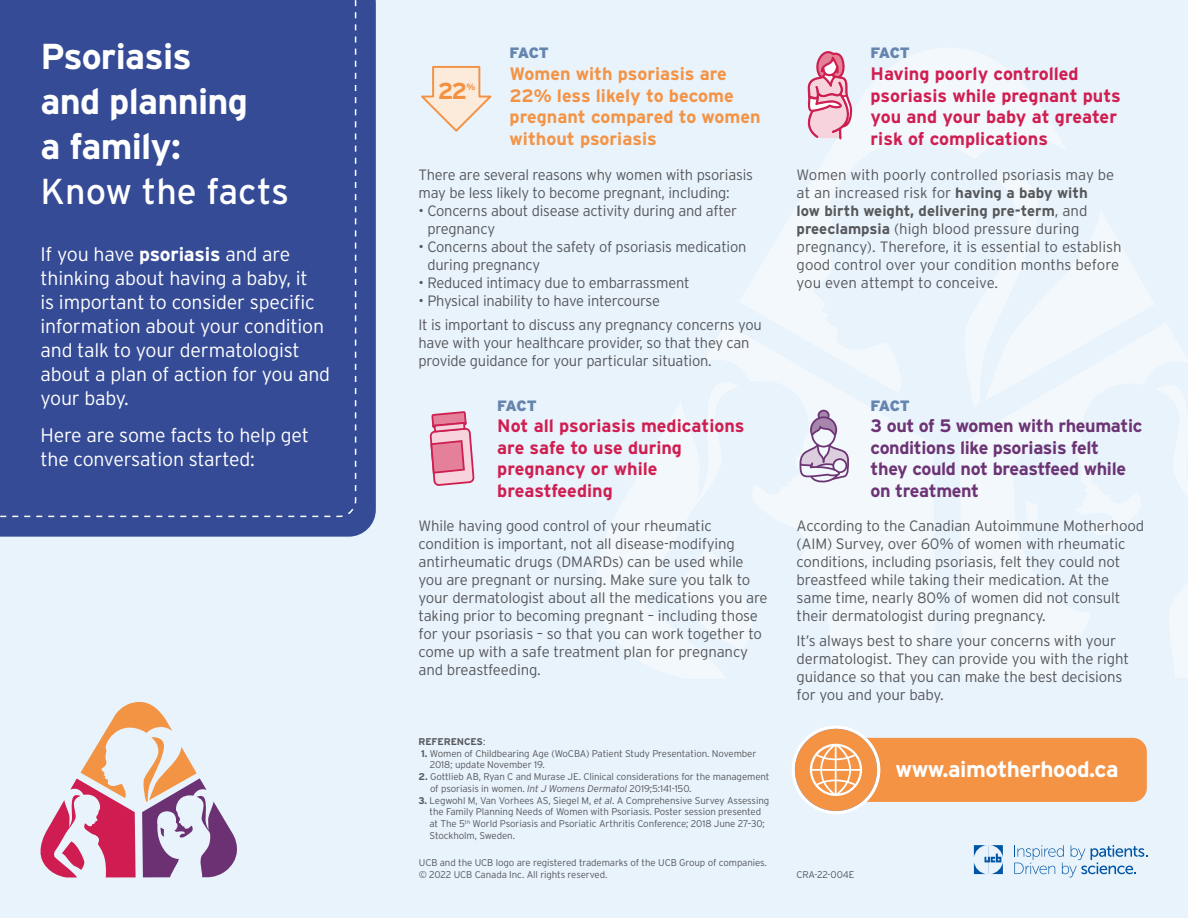
<style>
.page{position:relative;width:1188px;height:918px;background:#e8f3fc}
.page>*{position:absolute;margin:0;border:0;box-sizing:border-box;transform-origin:0 0}
.t1{font:700 36px/45px "Interstate";letter-spacing:-.02em;color:#fff}
.t2{font:700 22.95px "Interstate";color:#f39143}
.t3{font:700 22.5px "Interstate";letter-spacing:-.02em;color:#fff}
.t4{font:300 19.5px/24px "Interstate";letter-spacing:-.01em;color:#fff}
.t5{font:700 18px/21.6px "Interstate";color:#d01e51}
.t6{font:700 18px/21.6px "Interstate";letter-spacing:-.02em;color:#6c3474}
.t7{font:700 18px/21.6px "Interstate";color:#f49344}
.t8{font:300 15px/18px "Interstate";letter-spacing:-.01em;color:#57585a}
.t9{font:900 15px "Interstate";letter-spacing:-.03em;color:#6685ae}
.t10{font:300 9.75px/11.7px "Interstate";letter-spacing:-.01em;color:#57585a}
.t11{font:700 9.75px "Interstate";letter-spacing:-.01em;color:#57585a}
.t12{font:700 9px "Interstate";color:#f39143}
.s1{font-weight:400}
.s2{font-weight:700}
.s3{font-weight:300}
.s4{font-style:italic}
</style>
<div class="page">
<svg style="left:740px;top:48px;width:325px;height:275px"></svg>
<svg style="left:704px;top:323px;width:232px;height:355px;fill:#f3f8fd"></svg>
<svg style="left:596px;top:374px;width:143px;height:304px"></svg>
<svg style="left:672px;top:549px;width:81px;height:103px"></svg>
<svg style="left:962px;top:170px;width:226px;height:508px"></svg>
<div style="left:0;top:0;width:376px;height:537px;background:#354b96"></div>
<svg style="left:974px;top:845px;width:29px;height:29px"></svg>
<svg style="left:1014px;top:845px;width:134px;height:33px"></svg>
<div style="left:817px;top:738px;width:330px;height:64px;background:#f49344;border-radius:14px"></div>
<svg style="left:793px;top:727px;width:86px;height:86px"></svg>
<div style="left:795px;top:729px;width:82px;height:82px;background:#f49344;border-radius:50%"></div>
<svg style="left:810px;top:744px;width:52px;height:52px"></svg>
<div style="left:792px;top:726px;width:88px;height:88px;border:3px solid #fff;border-radius:50%"></div>
<svg style="left:40px;top:702px;width:197px;height:176px"></svg>
<div style="left:0;top:0;width:357px;height:518px;background:#354b96"></div>
<svg style="left:429px;top:411px;width:46px;height:75px"></svg>
<svg style="left:421px;top:66px;width:71px;height:66px"></svg>
<svg style="left:799px;top:409px;width:51px;height:76px"></svg>
<svg style="left:807px;top:51px;width:46px;height:88px"></svg>
<p class="t1" style="left:40px;top:34px;width:153px">Psoriasis</p>
<p class="t1" style="left:40px;top:79px;width:250px">and planning<br>a family:<br><span class="s1">Know the facts</span></p>
<p class="t4" style="left:40px;top:242px;width:291px">If you have <span class="s2">psoriasis</span> and are thinking about having a baby, it<br>is important to consider specific information about your condition and talk to your dermatologist about a plan of action for you and your baby.</p>
<p class="t4" style="left:40px;top:423px;width:270px">Here are some facts to help get the conversation started:</p>
<p class="t2" style="left:438px;top:78px;width:31px">22</p>
<p class="t12" style="left:466px;top:82px;width:10px">%</p>
<p class="t9" style="left:510px;top:44px;width:41px">FACT</p>
<p class="t7" style="left:510px;top:63px;width:253px">Women with psoriasis are<br>22% less likely to become pregnant compared to women without psoriasis</p>
<p class="t8" style="left:418px;top:165px;width:336px">There are several reasons why women with psoriasis may be less likely to become pregnant, including:</p>
<p class="t8" style="left:427px;top:201px;width:311px;text-indent:-9px">• Concerns about disease activity during and after pregnancy</p>
<p class="t8" style="left:427px;top:237px;width:321px;text-indent:-9px">• Concerns about the safety of psoriasis medication during pregnancy</p>
<p class="t8" style="left:418px;top:273px;width:273px">• Reduced intimacy due to embarrassment</p>
<p class="t8" style="left:418px;top:291px;width:243px">• Physical inability to have intercourse</p>
<p class="t8" style="left:418px;top:316px;width:345px">It is important to discuss any pregnancy concerns you have with your healthcare provider, so that they can provide guidance for your particular situation.</p>
<p class="t9" style="left:497px;top:397px;width:41px">FACT</p>
<p class="t5" style="left:497px;top:415px;width:249px">Not all psoriasis medications are safe to use during pregnancy or while breastfeeding</p>
<p class="t8" style="left:418px;top:517px;width:351px">While having good control of your rheumatic condition is important, not all disease-modifying antirheumatic drugs (DMARDs) can be used while you are pregnant or nursing. Make sure you talk to your dermatologist about all the medications you are taking prior to becoming pregnant – including those for your psoriasis – so that you can work together to come up with a safe treatment plan for pregnancy and breastfeeding.</p>
<p class="t11" style="left:418px;top:736px;width:68px">REFERENCES<span class="s3">:</span></p>
<p class="t10" style="left:430px;top:747px;width:328px;text-indent:-9px"><span class="s2">1.</span> Women of Childbearing Age (WoCBA) Patient Study Presentation. November<br>2018; update November 19.</p>
<p class="t10" style="left:430px;top:771px;width:341px;text-indent:-12px"><span class="s2">2.</span> Gottlieb AB, Ryan C and Murase JE. Clinical considerations for the management of psoriasis in women. <span class="s4">Int J Womens Dermatol</span> 2019;5:141-150.</p>
<p class="t10" style="left:429px;top:794px;width:341px;text-indent:-11px"><span class="s2">3.</span> Legwohl M, Van Vorhees AS, Siegel M, <span class="s4">et al</span>. A Comprehensive Survey Assessing the Family Planning Needs of Women with Psoriasis. Poster session presented at The 5<sup>th</sup> World Psoriasis and Psoriatic Arthritis Conference; 2018 June 27–30; Stockholm, Sweden.</p>
<p class="t10" style="left:419px;top:856px;width:350px">UCB and the UCB logo are registered trademarks of the UCB Group of companies.</p>
<p class="t10" style="left:419px;top:868px;width:190px">© 2022 UCB Canada Inc. All rights reserved.</p>
<p class="t9" style="left:871px;top:44px;width:41px">FACT</p>
<p class="t5" style="left:871px;top:63px;width:252px">Having poorly controlled psoriasis while pregnant puts you and your baby at greater risk of complications</p>
<p class="t8" style="left:797px;top:165px;width:327px">Women with poorly controlled psoriasis may be at an increased risk for <span class="s2">having a baby with<br>low birth weight, delivering pre-term</span>, and <span class="s2">preeclampsia</span> (high blood pressure during pregnancy). Therefore, it is essential to establish good control over your condition months before you even attempt to conceive.</p>
<p class="t9" style="left:871px;top:397px;width:41px">FACT</p>
<p class="t6" style="left:871px;top:415px;width:273px">3 out of 5 women with rheumatic conditions like psoriasis felt<br>they could not breastfeed while on treatment</p>
<p class="t8" style="left:797px;top:517px;width:349px">According to the Canadian Autoimmune Motherhood (AIM) Survey, over 60% of women with rheumatic conditions, including psoriasis, felt they could not breastfeed while taking their medication. At the same time, nearly 80% of women did not consult their dermatologist during pregnancy.</p>
<p class="t8" style="left:797px;top:632px;width:334px">It’s always best to share your concerns with your dermatologist. They can provide you with the right guidance so that you can make the best decisions for you and your baby.</p>
<p class="t10" style="left:796px;top:868px;width:60px">CRA-22-004E</p>
<p class="t3" style="left:895px;top:757px;width:225px">www.aimotherhood.ca</p>
</div>
